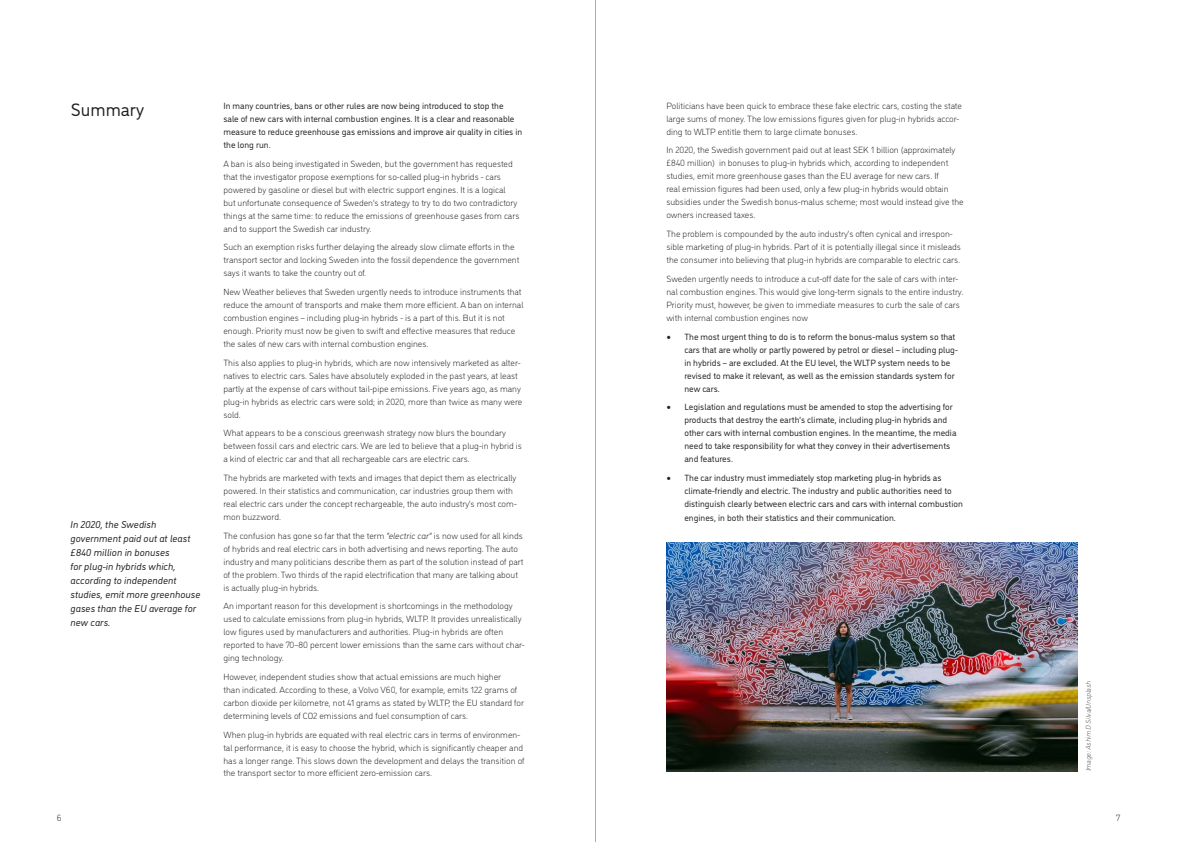
<style>
.page{position:relative;width:1191px;height:842px;background:#fff}
.page>*{position:absolute;margin:0;border:0;box-sizing:border-box;transform-origin:0 0}
.t1{font:18px "DI Nosaur";color:#231f20}
.bröd{font:italic 10px/14px "DI Nosaur";color:#231f20}
.t2{font:300 9px/13px "DI Nosaur";color:#231f20}
.t3{font:9px/13px "DI Nosaur";color:#231f20}
.t4{font:italic 300 7px "DI Nosaur";color:#505050}
.s1{font-style:italic}
.s2{font-family:"Minion Pro";font-size:12px}
</style>
<div class="page">
<hr style="left:595px;top:0;width:1px;height:842px;background:#aaadad">
<img style="left:666px;top:543px;width:411px;height:228px">
<p class="t1" style="left:71px;top:97px;width:75px">Summary</p>
<p class="bröd" style="left:71px;top:517px;width:131px">In 2020, the Swedish government paid out at least £840 million in bonuses<br>for plug-in hybrids which, according to independent studies, emit more greenhouse gases than the EU average for new cars.</p>
<p class="t3" style="left:223px;top:99px;width:300px">In many countries, bans or other rules are now being introduced to stop the<br>sale of new cars with internal combustion engines. It is a clear and reasonable measure to reduce greenhouse gas emissions and improve air quality in cities in the long run.</p>
<p class="t2" style="left:223px;top:156px;width:297px">A ban is also being investigated in Sweden, but the government has requested that the investigator propose exemptions for so-called plug-in hybrids - cars powered by gasoline or diesel but with electric support engines. It is a logical but unfortunate consequence of Sweden’s strategy to try to do two contradictory things at the same time: to reduce the emissions of greenhouse gases from cars and to support the Swedish car industry.</p>
<p class="t2" style="left:223px;top:240px;width:297px">Such an exemption risks further delaying the already slow climate efforts in the transport sector and locking Sweden into the fossil dependence the government says it wants to take the country out of.</p>
<p class="t2" style="left:223px;top:285px;width:302px">New Weather believes that Sweden urgently needs to introduce instruments that reduce the amount of transports and make them more efficient. A ban on internal combustion engines – including plug-in hybrids - is a part of this. But it is not enough. Priority must now be given to swift and effective measures that reduce the sales of new cars with internal combustion engines.</p>
<p class="t2" style="left:223px;top:355px;width:300px">This also applies to plug-in hybrids, which are now intensively marketed as alter&shy;natives to electric cars. Sales have absolutely exploded in the past years, at least partly at the expense of cars without tail-pipe emissions. Five years ago, as many plug-in hybrids as electric cars were sold; in 2020, more than twice as many were sold.</p>
<p class="t2" style="left:223px;top:426px;width:300px">What appears to be a conscious greenwash strategy now blurs the boundary between fossil cars and electric cars. We are led to believe that a plug-in hybrid is a kind of electric car and that all rechargeable cars are electric cars.</p>
<p class="t2" style="left:223px;top:471px;width:295px">The hybrids are marketed with texts and images that depict them as electrically powered. In their statistics and communication, car industries group them with real electric cars under the concept rechargeable, the auto industry’s most com&shy;mon buzzword.</p>
<p class="t2" style="left:223px;top:528px;width:301px">The confusion has gone so far that the term <span class="s1">“electric car”</span> is now used for all kinds of hybrids and real electric cars in both advertising and news reporting. The auto industry and many politicians describe them as part of the solution instead of part of the problem. Two thirds of the rapid electrification that many are talking about is actually plug-in hybrids.</p>
<p class="t2" style="left:223px;top:599px;width:303px">An important reason for this development is shortcomings in the methodology used to calculate emissions from plug-in hybrids, WLTP. It provides unrealistically low figures used by manufacturers and authorities. Plug-in hybrids are often reported to have 70–80 percent lower emissions than the same cars without char&shy;ging technology.</p>
<p class="t2" style="left:223px;top:670px;width:302px">However, independent studies show that actual emissions are much higher<br>than indicated. According to these, a Volvo V60, for example, emits 122 grams of carbon dioxide per kilometre, not 41 grams as stated by WLTP, the EU standard for determining levels of CO2 emissions and fuel consumption of cars.</p>
<p class="t2" style="left:223px;top:727px;width:302px">When plug-in hybrids are equated with real electric cars in terms of environmen&shy;tal performance, it is easy to choose the hybrid, which is significantly cheaper and has a longer range. This slows down the development and delays the transition of the transport sector to more efficient zero-emission cars.</p>
<p class="t2" style="left:666px;top:99px;width:297px">Politicians have been quick to embrace these fake electric cars, costing the state large sums of money. The low emissions figures given for plug-in hybrids accor&shy;ding to WLTP entitle them to large climate bonuses.</p>
<p class="t2" style="left:666px;top:143px;width:299px">In 2020, the Swedish government paid out at least SEK 1 billion (approximately £840 million) in bonuses to plug-in hybrids which, according to independent studies, emit more greenhouse gases than the EU average for new cars. If<br>real emission figures had been used, only a few plug-in hybrids would obtain subsidies under the Swedish bonus-malus scheme; most would instead give the owners increased taxes.</p>
<p class="t2" style="left:666px;top:227px;width:296px">The problem is compounded by the auto industry’s often cynical and irrespon&shy;sible marketing of plug-in hybrids. Part of it is potentially illegal since it misleads the consumer into believing that plug-in hybrids are comparable to electric cars.</p>
<p class="t2" style="left:666px;top:271px;width:298px">Sweden urgently needs to introduce a cut-off date for the sale of cars with inter&shy;nal combustion engines. This would give long-term signals to the entire industry.<br>Priority must, however, be given to immediate measures to curb the sale of cars with internal combustion engines now</p>
<p class="t3" style="left:684px;top:329px;width:275px;text-indent:-18px"><span class="s2">•</span> The most urgent thing to do is to reform the bonus-malus system so that cars that are wholly or partly powered by petrol or diesel – including plug&shy;in hybrids – are excluded. At the EU level, the WLTP system needs to be revised to make it relevant, as well as the emission standards system for new cars.</p>
<p class="t3" style="left:684px;top:400px;width:274px;text-indent:-18px"><span class="s2">•</span> Legislation and regulations must be amended to stop the advertising for products that destroy the earth’s climate, including plug-in hybrids and other cars with internal combustion engines. In the meantime, the media need to take responsibility for what they convey in their advertisements and features.</p>
<p class="t3" style="left:684px;top:471px;width:280px;text-indent:-18px"><span class="s2">•</span> The car industry must immediately stop marketing plug-in hybrids as climate-friendly and electric. The industry and public authorities need to distinguish clearly between electric cars and cars with internal combustion</p>
<p class="t3" style="left:684px;top:511px;width:213px">engines, in both their statistics and their communication.</p>
<p class="t4" style="left:1083px;top:771px;width:93px;rotate:-90deg">Image:Ashim D Silva/Unsplash</p>
<p class="t2" style="left:57px;top:811px;width:6px">6</p>
<p class="t2" style="left:1116px;top:810px;width:6px">7</p>
</div>
